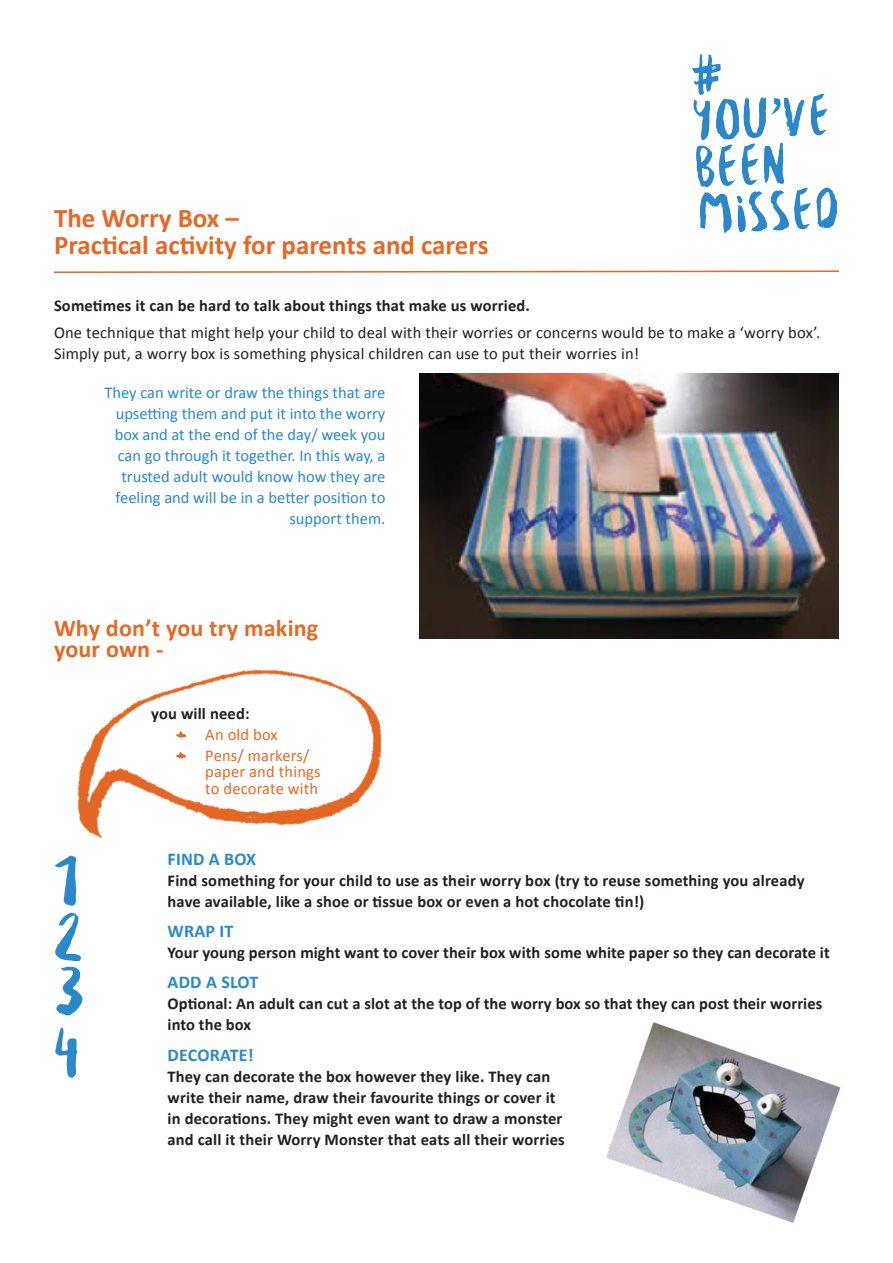
<style>
.page{position:relative;width:893px;height:1263px;background:#fff}
.page>*{position:absolute;margin:0;border:0;box-sizing:border-box;transform-origin:0 0}
.t1{font:75px "Besom";color:#2989c9}
.t2{font:700 27px "Calibri";color:#e76724}
.t3{font:700 24px "Calibri";letter-spacing:.01em;color:#e76724}
.t4{font:700 18px "Calibri";letter-spacing:.01em;color:#2989c9}
.t5{font:700 16.5px/21px "Calibri";letter-spacing:.01em;color:#231f20}
.t6{font:16.5px/21px "Calibri";color:#2989c9;text-align:right}
.t7{font:16.5px/21px "Calibri";letter-spacing:.01em;color:#231f20}
.t8{font:16.5px "Calibri";letter-spacing:.01em;color:#e76724}
</style>
<div class="page">
<svg style="left:54px;top:270px;width:785px;height:3px"></svg>
<img style="left:692px;top:55px;width:144px;height:177px">
<img style="left:420px;top:373px;width:419px;height:266px">
<img style="left:77px;top:669px;width:305px;height:169px">
<svg style="left:175px;top:730px;width:25px;height:13px"></svg>
<svg style="left:175px;top:751px;width:25px;height:12px"></svg>
<img style="left:606px;top:1022px;width:235px;height:200px">
<p class="t2" style="left:54px;top:201px;width:186px">The Worry Box –</p>
<p class="t2" style="left:54px;top:228px;width:436px">Practical activity for parents and carers</p>
<p class="t5" style="left:54px;top:295px;width:477px">Sometimes it can be hard to talk about things that make us worried.</p>
<p class="t7" style="left:54px;top:322px;width:768px">One technique that might help your child to deal with their worries or concerns would be to make a ‘worry box’.<br>Simply put, a worry box is something physical children can use to put their worries in!</p>
<p class="t6" style="left:104px;top:381px;width:282px">They can write or draw the things that are upsetting them and put it into the worry box and at the end of the day/ week you can go through it together. In this way, a trusted adult would know how they are feeling and will be in a better position to support them.</p>
<p class="t3" style="left:54px;top:613px;width:266px">Why don’t you try making</p>
<p class="t3" style="left:54px;top:634px;width:111px">your own -</p>
<p class="t1" style="left:54px;top:826px;width:26px">1</p>
<p class="t1" style="left:54px;top:881px;width:29px">2</p>
<p class="t1" style="left:54px;top:936px;width:31px">3</p>
<p class="t1" style="left:54px;top:998px;width:27px">4</p>
<p class="t5" style="left:151px;top:702px;width:100px">you will need:</p>
<p class="t8" style="left:205px;top:724px;width:74px">An old box</p>
<p class="t8" style="left:205px;top:745px;width:106px">Pens/ markers/</p>
<p class="t8" style="left:205px;top:762px;width:117px">paper and things</p>
<p class="t8" style="left:205px;top:778px;width:114px">to decorate with</p>
<p class="t4" style="left:168px;top:848px;width:90px">FIND A BOX</p>
<p class="t5" style="left:168px;top:870px;width:638px">Find something for your child to use as their worry box (try to reuse something you already have available, like a shoe or tissue box or even a hot chocolate tin!)</p>
<p class="t4" style="left:168px;top:920px;width:67px">WRAP IT</p>
<p class="t5" style="left:168px;top:942px;width:664px">Your young person might want to cover their box with some white paper so they can decorate it</p>
<p class="t4" style="left:168px;top:971px;width:92px">ADD A SLOT</p>
<p class="t5" style="left:168px;top:993px;width:656px">Optional: An adult can cut a slot at the top of the worry box so that they can post their worries into the box</p>
<p class="t4" style="left:168px;top:1043px;width:88px">DECORATE!</p>
<p class="t5" style="left:168px;top:1065px;width:384px">They can decorate the box however they like. They can</p>
<p class="t5" style="left:168px;top:1086px;width:389px">write their name, draw their favourite things or cover it</p>
<p class="t5" style="left:168px;top:1107px;width:396px">in decorations. They might even want to draw a monster</p>
<p class="t5" style="left:168px;top:1128px;width:399px">and call it their Worry Monster that eats all their worries</p>
</div>
